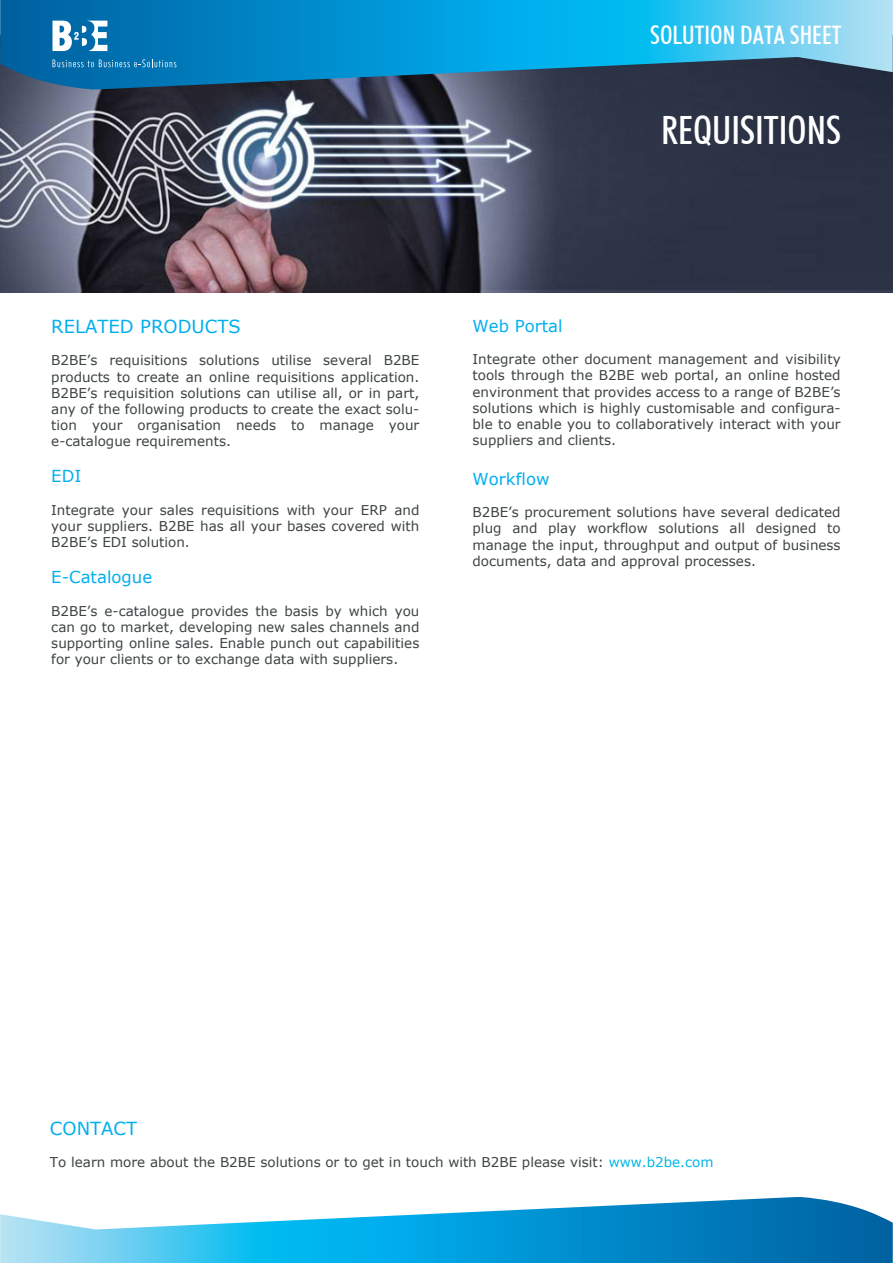
<style>
.page{position:relative;width:893px;height:1263px;background:#fff}
.page>*{position:absolute;margin:0;border:0;box-sizing:border-box;transform-origin:0 0}
.t1{font:500 condensed 39px "Futura BT";color:#fff}
.t2{font:500 condensed 25.5px "Futura BT";color:#fff}
.t3{font:18px "Verdana";color:#00aeef}
.t4{font:16.5px "Verdana";color:#00aeef}
.t5{font:13.5px/16.2px "Verdana";color:#3c4344;text-align:justify}
.s1{color:#00b6e7}
</style>
<div class="page">
<img style="left:0;top:89px;width:893px;height:203px">
<svg style="left:0;top:1197px;width:893px;height:66px"></svg>
<svg style="left:0;top:0;width:893px;height:89px;background:#1f8dbd"></svg>
<svg style="left:28px;top:20px;width:167px;height:47px;background:#2282b9"></svg>
<h2 class="t2" style="left:650px;top:19px;width:193px">SOLUTION DATA SHEET</h2>
<h1 class="t1" style="left:661px;top:106px;width:181px">REQUISITIONS</h1>
<h3 class="t3" style="left:51px;top:314px;width:191px">RELATED PRODUCTS</h3>
<p class="t5" style="left:51px;top:352px;width:370px">B2BE’s requisitions solutions utilise several B2BE products to create an online requisitions application.<br>B2BE’s requisition solutions can utilise all, or in part, any of the following products to create the exact solu&shy;tion your organisation needs to manage your e-catalogue requirements.</p>
<p class="t4" style="left:51px;top:465px;width:32px">EDI</p>
<p class="t5" style="left:51px;top:502px;width:370px">Integrate your sales requisitions with your ERP and your suppliers. B2BE has all your bases covered with B2BE’s EDI solution.</p>
<p class="t4" style="left:51px;top:566px;width:102px">E-Catalogue</p>
<p class="t5" style="left:51px;top:602px;width:370px">B2BE’s e-catalogue provides the basis by which you can go to market, developing new sales channels and supporting online sales. Enable punch out capabilities for your clients or to exchange data with suppliers.</p>
<p class="t4" style="left:473px;top:314px;width:92px">Web Portal</p>
<p class="t5" style="left:473px;top:351px;width:370px">Integrate other document management and visibility tools through the B2BE web portal, an online hosted environment that provides access to a range of B2BE’s solutions which is highly customisable and configura&shy;ble to enable you to collaboratively interact with your suppliers and clients.</p>
<p class="t4" style="left:473px;top:467px;width:78px">Workflow</p>
<p class="t5" style="left:473px;top:504px;width:370px">B2BE’s procurement solutions have several dedicated plug and play workflow solutions all designed to manage the input, throughput and output of business documents, data and approval processes.</p>
<h3 class="t3" style="left:50px;top:1116px;width:89px">CONTACT</h3>
<p class="t5" style="left:50px;top:1154px;width:665px">To learn more about the B2BE solutions or to get in touch with B2BE please visit: <span class="s1">www.b2be.com</span></p>
</div>
